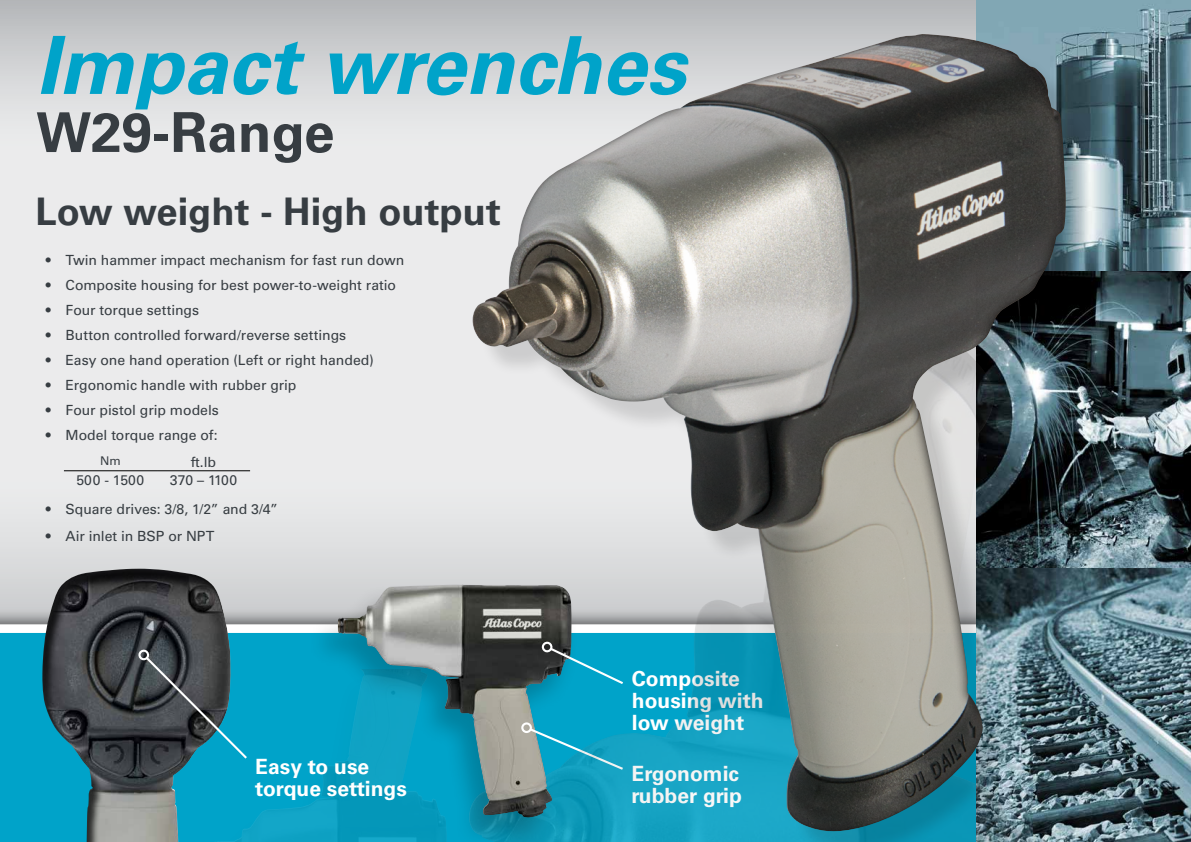
<style>
.page{position:relative;width:1191px;height:842px;background:#fff}
.page>*{position:absolute;margin:0;border:0;box-sizing:border-box;transform-origin:0 0}
.t1{font:italic 700 80px "Univers LT Std";color:#00a3c9}
.t2{font:700 55px "Univers LT Std";color:#373d42}
.t3{font:700 38px "Univers LT Std";color:#373d42}
.t4{font:700 21px/22px "Univers LT Std";color:#fff}
.t5{font:14px "Univers LT Std";letter-spacing:-.005em;color:#373d42}
.t6{font:12px "Univers LT Std";color:#373d42}
</style>
<div class="page">
<svg style="left:0;top:0;width:448px;height:608px;background:#e3e4e5"></svg>
<div style="left:314px;top:552px;width:266px;height:285px;background:#000;opacity:.31"></div>
<img style="left:265px;top:669px;width:178px;height:173px">
<div style="left:8px;top:525px;width:257px;height:317px;background:#000;opacity:.75"></div>
<hr style="left:64px;top:471px;width:93px;height:1px;background:#000">
<hr style="left:157px;top:471px;width:93px;height:1px;background:#000">
<svg style="left:144px;top:655px;width:105px;height:106px;background:#32606c"></svg>
<div style="left:138px;top:649px;width:11px;height:11px;border:2px solid #fff;border-radius:50%"></div>
<img style="left:1130px;top:0;width:61px;height:271px">
<img style="left:1130px;top:271px;width:61px;height:571px">
<div style="left:443px;top:279px;width:698px;height:563px;background:#000;opacity:.29"></div>
<div style="left:448px;top:0;width:682px;height:842px;background:#000;opacity:.51"></div>
<h1 class="t1" style="left:36px;top:19px;width:651px">Impact wrenches</h1>
<h2 class="t2" style="left:36px;top:100px;width:300px">W29-Range</h2>
<h3 class="t3" style="left:36px;top:189px;width:467px">Low weight - High output</h3>
<p class="t5" style="left:46px;top:251px;width:360px">• Twin hammer impact mechanism for fast run down</p>
<p class="t5" style="left:46px;top:276px;width:352px">• Composite housing for best power-to-weight ratio</p>
<p class="t5" style="left:46px;top:301px;width:155px">• Four torque settings</p>
<p class="t5" style="left:46px;top:326px;width:302px">• Button controlled forward/reverse settings</p>
<p class="t5" style="left:46px;top:351px;width:329px">• Easy one hand operation (Left or right handed)</p>
<p class="t5" style="left:46px;top:376px;width:252px">• Ergonomic handle with rubber grip</p>
<p class="t5" style="left:46px;top:401px;width:175px">• Four pistol grip models</p>
<p class="t5" style="left:46px;top:426px;width:173px">• Model torque range of:</p>
<p class="t6" style="left:100px;top:454px;width:22px">Nm</p>
<p class="t5" style="left:191px;top:453px;width:27px">ft.lb</p>
<p class="t5" style="left:77px;top:472px;width:69px">500 - 1500</p>
<p class="t5" style="left:170px;top:472px;width:69px">370 – 1100</p>
<p class="t5" style="left:46px;top:501px;width:234px">• Square drives: 3/8, 1/2” and 3/4”</p>
<p class="t5" style="left:46px;top:528px;width:170px">• Air inlet in BSP or NPT</p>
<h3 class="t4" style="left:255px;top:755px;width:153px">Easy to use torque settings</h3>
<h3 class="t4" style="left:632px;top:667px;width:133px">Composite housing with low weight</h3>
<h3 class="t4" style="left:631px;top:762px;width:112px">Ergonomic rubber grip</h3>
</div>
